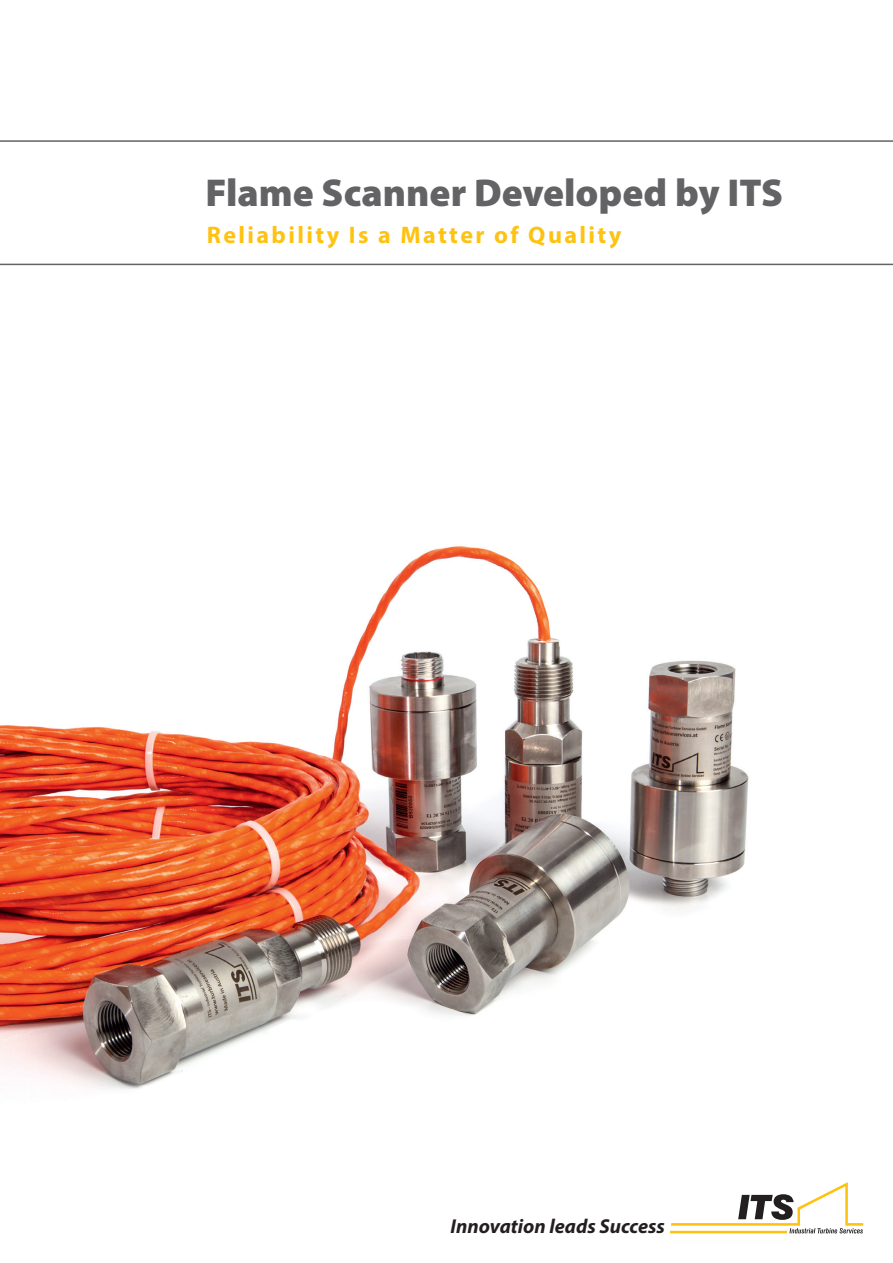
<style>
.page{position:relative;width:893px;height:1263px;background:#fff}
.page>*{position:absolute;margin:0;border:0;box-sizing:border-box;transform-origin:0 0}
.t1{font:900 39px "Myriad Pro";color:#636366}
.t2{font:700 24px "Myriad Pro";letter-spacing:.1em;color:#fec210}
.t3{font:italic 700 20.1px "Myriad Pro";color:#231f20}
</style>
<div class="page">
<svg style="left:670px;top:1182px;width:193px;height:51px"></svg>
<hr style="left:0;top:264px;width:893px;height:1px;background:#636366">
<hr style="left:0;top:140px;width:893px;height:2px;background:#636366">
<img style="left:0;top:546px;width:749px;height:544px">
<h1 class="t1" style="left:205px;top:167px;width:579px">Flame Scanner Developed by ITS</h1>
<p class="t2" style="left:207px;top:219px;width:416px">Reliability Is a Matter of Quality</p>
<p class="t3" style="left:451px;top:1213px;width:216px">Innovation leads Success</p>
</div>
